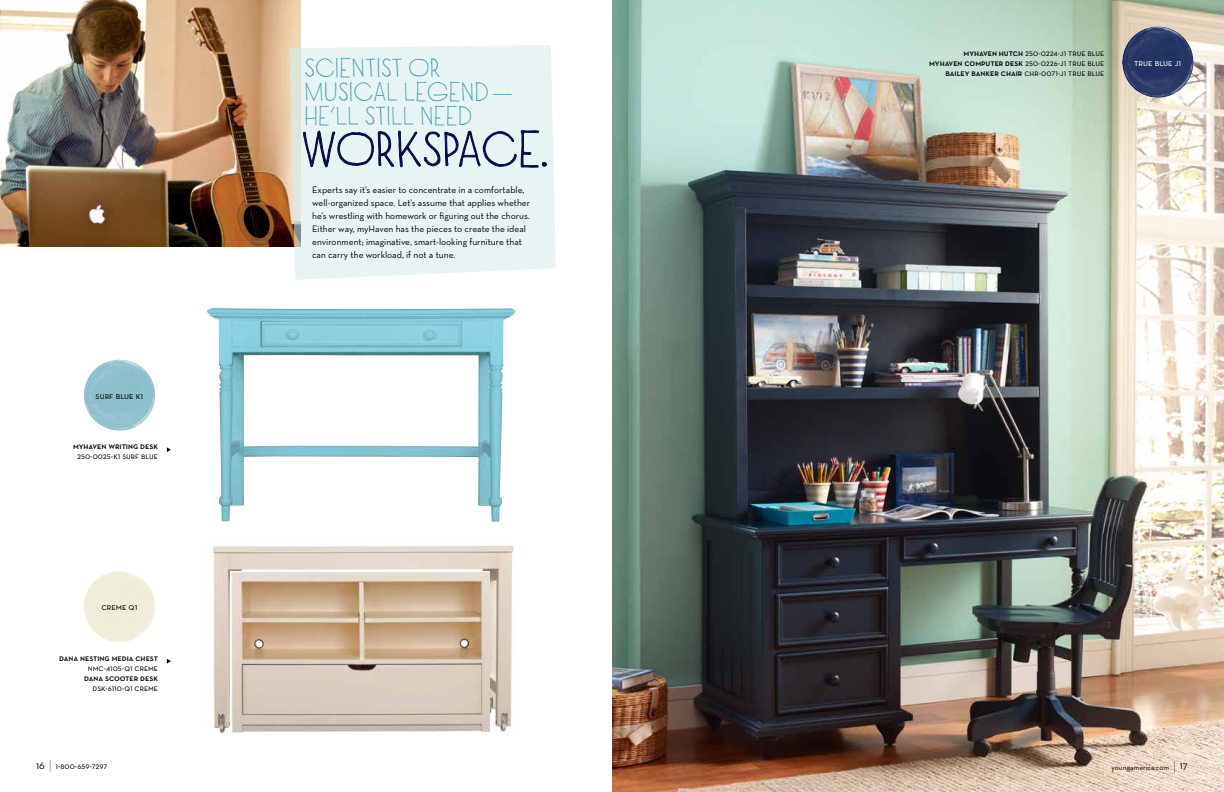
<style>
.page{position:relative;width:1224px;height:792px;background:#fff}
.page>*{position:absolute;margin:0;border:0;box-sizing:border-box;transform-origin:0 0}
.t1{font:52px "Baronessa";letter-spacing:.025em;color:#000f47}
.t2{font:28px/24px "Baronessa";letter-spacing:.03em;color:#479cb4}
.t3{font:9.6px "Neutraface Text";color:#000}
.t4{font:9.6px "Neutraface Text";color:#fff}
.t5{font:9.5px/13px "Neutraface Text";color:#000}
.t6{font:9px/10px "Neutraface Text";color:#000;text-align:right}
.t7{font:600 9px "Neutraface Text";color:#000}
.t8{font:7.5px "Neutraface Text";color:#000}
.s1{font-size:11px}
.s2{font-size:14px}
.s3{font-weight:600}
</style>
<div class="page">
<img style="left:0;top:0;width:300px;height:246px">
<svg style="left:289px;top:45px;width:267px;height:235px;background:#e7f3f1"></svg>
<svg style="left:167px;top:659px;width:4px;height:5px"></svg>
<svg style="left:167px;top:447px;width:4px;height:5px"></svg>
<img style="left:612px;top:0;width:612px;height:792px">
<svg style="left:303px;top:130px;width:244px;height:38px;background:#beccd5"></svg>
<img style="left:84px;top:571px;width:48px;height:71px">
<img style="left:84px;top:360px;width:33px;height:65px">
<img style="left:207px;top:308px;width:309px;height:214px">
<img style="left:213px;top:544px;width:301px;height:189px">
<img style="left:230px;top:571px;width:260px;height:162px">
<img style="left:1122px;top:27px;width:34px;height:68px">
<p class="t3" style="left:96px;top:389px;width:49px">surf blue k1</p>
<p class="t7" style="left:73px;top:440px;width:87px">myhaven writing desk</p>
<p class="t6" style="left:77px;top:451px;width:82px">250-0025-k1 surf blue</p>
<p class="t3" style="left:101px;top:601px;width:37px">creme q1</p>
<p class="t7" style="left:59px;top:652px;width:100px">dana nesting media chest</p>
<p class="t6" style="left:88px;top:662px;width:72px">nmc-4105-q1 creme</p>
<p class="t7" style="left:84px;top:672px;width:75px">dana scooter desk</p>
<p class="t6" style="left:93px;top:682px;width:67px">dsk-6110-q1 creme</p>
<p class="t6" style="left:36px;top:761px;width:73px"><span class="s1">16</span> <span class="s2">|</span> 1-800-659-7297</p>
<h2 class="t2" style="left:305px;top:56px;width:209px">SCIENTIST OR<br>MUSICAL LEGEND —<br>HE’LL STILL NEED</h2>
<h1 class="t1" style="left:303px;top:120px;width:247px">WORKSPACE.</h1>
<p class="t5" style="left:312px;top:183px;width:220px">Experts say it’s easier to concentrate in a comfortable, well-organized space. Let’s assume that applies whether he’s wrestling with homework or figuring out the chorus.<br>Either way, myHaven has the pieces to create the ideal environment; imaginative, smart-looking furniture that can carry the workload, if not a tune.</p>
<p class="t6" style="left:929px;top:48px;width:177px"><span class="s3">myhaven hutch</span> 250-0224-j1 true blue <span class="s3">myhaven computer desk</span> 250-0226-j1 true blue <span class="s3">bailey banker chair</span> chr-0071-j1 true blue</p>
<p class="t4" style="left:1134px;top:56px;width:49px">true blue j1</p>
<p class="t8" style="left:1112px;top:763px;width:78px">youngamerica.com <span class="s2">|</span> <span class="s1">17</span></p>
</div>
